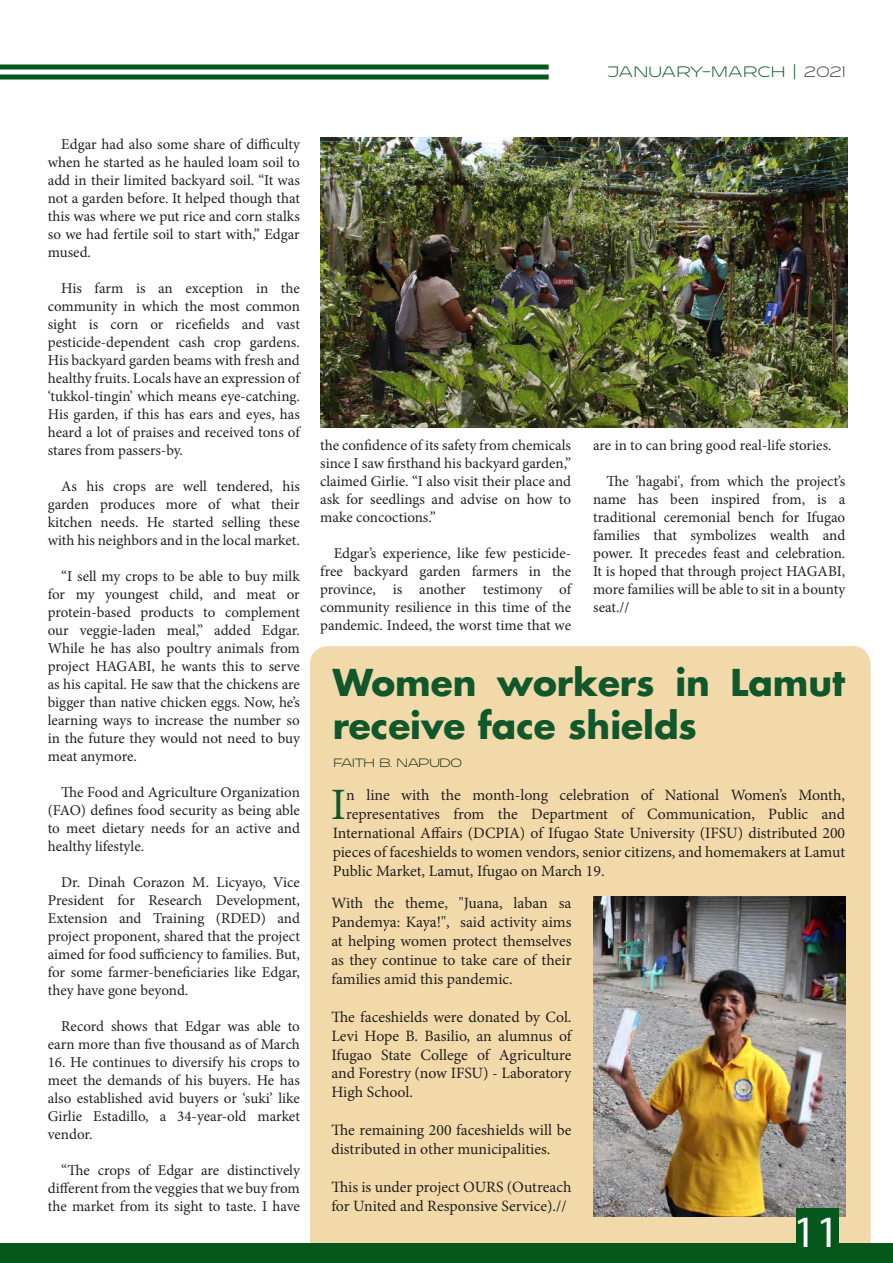
<style>
.page{position:relative;width:893px;height:1263px;background:#fff}
.page>*{position:absolute;margin:0;border:0;box-sizing:border-box;transform-origin:0 0}
.t1{font:45px "Myriad Pro";color:#fff}
.t2{font:44.85px "Minion Pro";color:#10572c}
.t3{font:700 36px/43.2px "Futura LT";color:#10572c}
.t4{font:15.75px/18.9px "Minion Pro";color:#231f20;text-align:justify}
.t5{font:15px/18px "Minion Pro";letter-spacing:-.005em;color:#231f20;text-align:justify}
.t6{font:200 15px "Resotho";letter-spacing:.1em;color:#06571c}
.t7{font:200 12px "Resotho";letter-spacing:.025em;color:#162715}
.s1{color:#414243}
</style>
<div class="page">
<hr style="left:0;top:65px;width:549px;height:4px;background:#06571c">
<div style="left:0;top:75px;width:549px;height:5px;background:#06571c"></div>
<div style="left:310px;top:646px;width:560px;height:597px;background:#f2d9a9"></div>
<img style="left:320px;top:138px;width:527px;height:289px">
<div style="left:0;top:1243px;width:893px;height:20px;background:#06571c"></div>
<img style="left:593px;top:897px;width:253px;height:319px">
<div style="left:796px;top:1208px;width:42px;height:54px;background:#06571c"></div>
<p class="t6" style="left:608px;top:64px;width:239px">JANUARY-MARCH | <span class="s1">2021</span></p>
<p class="t5" style="left:48px;top:135px;width:254px;text-indent:14px">Edgar had also some share of difficulty when he started as he hauled loam soil to add in their limited backyard soil. “It was not a garden before. It helped though that this was where we put rice and corn stalks so we had fertile soil to start with,” Edgar mused.</p>
<p class="t5" style="left:48px;top:279px;width:254px;text-indent:14px">His farm is an exception in the community in which the most common sight is corn or ricefields and vast pesticide-dependent cash crop gardens.<br>His backyard garden beams with fresh and healthy fruits. Locals have an expression of ‘tukkol-tingin’ which means eye-catching.<br>His garden, if this has ears and eyes, has heard a lot of praises and received tons of stares from passers-by.</p>
<p class="t5" style="left:48px;top:477px;width:254px;text-indent:14px">As his crops are well tendered, his garden produces more of what their kitchen needs. He started selling these with his neighbors and in the local market.</p>
<p class="t5" style="left:48px;top:567px;width:254px;text-indent:14px">“I sell my crops to be able to buy milk for my youngest child, and meat or protein-based products to complement our veggie-laden meal,” added Edgar.<br>While he has also poultry animals from project HAGABI, he wants this to serve as his capital. He saw that the chickens are bigger than native chicken eggs. Now, he’s learning ways to increase the number so in the future they would not need to buy meat anymore.</p>
<p class="t5" style="left:48px;top:783px;width:254px;text-indent:14px">The Food and Agriculture Organization (FAO) defines food security as being able to meet dietary needs for an active and healthy lifestyle.</p>
<p class="t5" style="left:48px;top:873px;width:254px;text-indent:14px">Dr. Dinah Corazon M. Licyayo, Vice President for Research Development, Extension and Training (RDED) and project proponent, shared that the project aimed for food sufficiency to families. But, for some farmer-beneficiaries like Edgar, they have gone beyond.</p>
<p class="t5" style="left:48px;top:1017px;width:254px;text-align:right">Record shows that Edgar was able to earn more than five thousand as of March</p>
<p class="t5" style="left:48px;top:1053px;width:254px">16. He continues to diversify his crops to meet the demands of his buyers. He has also established avid buyers or ‘suki’ like Girlie Estadillo, a 34-year-old market vendor.</p>
<p class="t5" style="left:48px;top:1161px;width:254px;text-indent:14px">“The crops of Edgar are distinctively different from the veggies that we buy from the market from its sight to taste. I have</p>
<p class="t5" style="left:320px;top:436px;width:252px">the confidence of its safety from chemicals since I saw firsthand his backyard garden,” claimed Girlie. “I also visit their place and ask for seedlings and advise on how to make concoctions.”</p>
<p class="t5" style="left:320px;top:544px;width:252px;text-indent:14px">Edgar’s experience, like few pesticide&shy;free backyard garden farmers in the province, is another testimony of community resilience in this time of the pandemic. Indeed, the worst time that we</p>
<p class="t5" style="left:593px;top:436px;width:240px">are in to can bring good real-life stories.</p>
<p class="t5" style="left:593px;top:472px;width:254px;text-indent:14px">The 'hagabi', from which the project’s name has been inspired from, is a traditional ceremonial bench for Ifugao families that symbolizes wealth and power. It precedes feast and celebration.<br>It is hoped that through project HAGABI, more families will be able to sit in a bounty seat.//</p>
<h3 class="t3" style="left:333px;top:661px;width:514px">Women workers in Lamut receive face shields</h3>
<p class="t7" style="left:334px;top:757px;width:130px">FAITH B. NAPUDO</p>
<h2 class="t2" style="left:331px;top:774px;width:17px">I</h2>
<p class="t4" style="left:346px;top:786px;width:500px">n line with the month-long celebration of National Women’s Month,</p>
<p class="t4" style="left:346px;top:804px;width:500px">representatives from the Department of Communication, Public and</p>
<p class="t4" style="left:333px;top:823px;width:514px">International Affairs (DCPIA) of Ifugao State University (IFSU) distributed 200</p>
<p class="t4" style="left:333px;top:842px;width:514px">pieces of faceshields to women vendors, senior citizens, and homemakers at Lamut</p>
<p class="t4" style="left:333px;top:861px;width:273px">Public Market, Lamut, Ifugao on March 19.</p>
<p class="t4" style="left:331px;top:894px;width:242px">With the theme, "Juana, laban sa Pandemya: Kaya!", said activity aims at helping women protect themselves as they continue to take care of their families amid this pandemic.</p>
<p class="t4" style="left:331px;top:1007px;width:242px">The faceshields were donated by Col.<br>Levi Hope B. Basilio, an alumnus of Ifugao State College of Agriculture and Forestry (now IFSU) - Laboratory High School.</p>
<p class="t4" style="left:331px;top:1121px;width:242px">The remaining 200 faceshields will be distributed in other municipalities.</p>
<p class="t4" style="left:331px;top:1177px;width:242px">This is under project OURS (Outreach for United and Responsive Service).//</p>
<h1 class="t1" style="left:793px;top:1204px;width:47px">11</h1>
</div>
